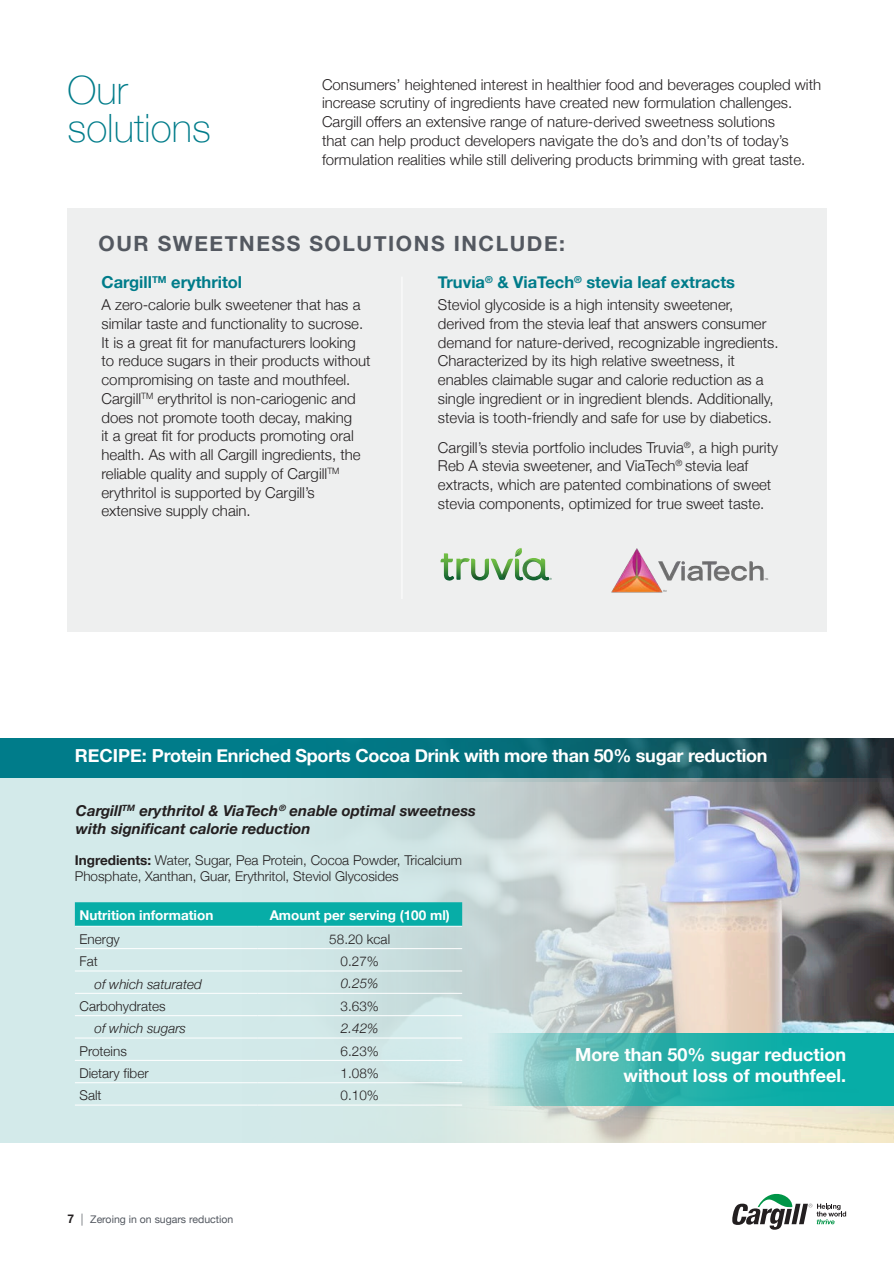
<style>
.page{position:relative;width:894px;height:1263px;background:#fff}
.page>*{position:absolute;margin:0;border:0;box-sizing:border-box;transform-origin:0 0}
.head{font:100 39px/37.5px "Helvetica Neue";color:#007c8a}
.body{font:700 21px "Helvetica Neue";letter-spacing:.075em;color:#535860}
.body-2{font:700 18px "Helvetica Neue";letter-spacing:-.015em;color:#fff}
.head-2{font:700 18px/21px "Helvetica Neue";color:#fff;text-align:right}
.body-3{font:700 16.5px "Helvetica Neue";color:#007c8a}
.body-4{font:300 15px/18.8px "Helvetica Neue";color:#231f20}
.head-3{font:italic 700 15px/18px "Helvetica Neue";color:#231f20}
.head-4{font:300 13.5px/15.8px "Helvetica Neue";color:#231f20}
.head-5{font:700 13.5px "Helvetica Neue";color:#fff}
.head-6{font:italic 300 13.5px "Helvetica Neue";color:#231f20}
.t1{font:10.5px "Helvetica Neue";color:#535860}
.s1{font-weight:700}
.s2{font-weight:700;font-size:12px;color:#231f20}
.s3{font-weight:300;font-size:12px}
</style>
<div class="page">
<svg style="left:732px;top:1193px;width:113px;height:36px"></svg>
<div style="left:68px;top:208px;width:758px;height:423px;background:#eeefef"></div>
<hr style="left:401px;top:277px;width:1px;height:322px;background:#fff">
<svg style="left:440px;top:548px;width:111px;height:32px"></svg>
<img style="left:611px;top:548px;width:158px;height:45px">
<div style="left:0;top:738px;width:893px;height:404px;background:#d3eaea"></div>
<div style="left:0;top:738px;width:893px;height:39px;background:#007c8a"></div>
<img style="left:202px;top:738px;width:691px;height:404px">
<svg style="left:75px;top:902px;width:387px;height:24px;background:#0baea8"></svg>
<hr style="left:75px;top:926px;width:182px;height:1px;background:#fff">
<hr style="left:257px;top:926px;width:205px;height:1px;background:#fff">
<hr style="left:75px;top:948px;width:182px;height:1px;background:#fff">
<hr style="left:257px;top:948px;width:205px;height:1px;background:#fff">
<hr style="left:75px;top:970px;width:182px;height:1px;background:#fff">
<hr style="left:257px;top:970px;width:205px;height:1px;background:#fff">
<hr style="left:75px;top:993px;width:182px;height:1px;background:#fff">
<hr style="left:257px;top:993px;width:205px;height:1px;background:#fff">
<hr style="left:75px;top:1015px;width:182px;height:1px;background:#fff">
<hr style="left:257px;top:1015px;width:205px;height:1px;background:#fff">
<hr style="left:75px;top:1037px;width:182px;height:1px;background:#fff">
<hr style="left:257px;top:1037px;width:205px;height:1px;background:#fff">
<hr style="left:75px;top:1060px;width:182px;height:1px;background:#fff">
<hr style="left:257px;top:1060px;width:205px;height:1px;background:#fff">
<hr style="left:75px;top:1082px;width:182px;height:1px;background:#fff">
<hr style="left:257px;top:1082px;width:205px;height:1px;background:#fff">
<hr style="left:75px;top:1104px;width:182px;height:1px;background:#fff">
<hr style="left:257px;top:1104px;width:205px;height:1px;background:#fff">
<svg style="left:488px;top:1033px;width:405px;height:72px;background:#3cb8b2"></svg>
<p class="head" style="left:68px;top:70px;width:145px">Our solutions</p>
<p class="body-4" style="left:322px;top:74px;width:500px">Consumers’ heightened interest in healthier food and beverages coupled with increase scrutiny of ingredients have created new formulation challenges.<br>Cargill offers an extensive range of nature-derived sweetness solutions<br>that can help product developers navigate the do’s and don’ts of today’s formulation realities while still delivering products brimming with great taste.</p>
<p class="body" style="left:98px;top:227px;width:468px">OUR SWEETNESS SOLUTIONS INCLUDE:</p>
<p class="body-3" style="left:101px;top:269px;width:142px">Cargill<sup>TM</sup> erythritol</p>
<p class="body-4" style="left:101px;top:294px;width:270px">A zero-calorie bulk sweetener that has a similar taste and functionality to sucrose.<br>It is a great fit for manufacturers looking to reduce sugars in their products without compromising on taste and mouthfeel.<br>Cargill<sup>TM</sup> erythritol is non-cariogenic and does not promote tooth decay, making<br>it a great fit for products promoting oral health. As with all Cargill ingredients, the reliable quality and supply of Cargill<sup>TM </sup>erythritol is supported by Cargill’s extensive supply chain.</p>
<p class="body-3" style="left:438px;top:269px;width:298px">Truvia<sup>®</sup> &amp; ViaTech<sup>®</sup> stevia leaf extracts</p>
<p class="body-4" style="left:438px;top:294px;width:342px">Steviol glycoside is a high intensity sweetener, derived from the stevia leaf that answers consumer demand for nature-derived, recognizable ingredients.<br>Characterized by its high relative sweetness, it enables claimable sugar and calorie reduction as a single ingredient or in ingredient blends. Additionally, stevia is tooth-friendly and safe for use by diabetics.</p>
<p class="body-4" style="left:438px;top:437px;width:341px">Cargill’s stevia portfolio includes Truvia<sup>®</sup>, a high purity Reb A stevia sweetener, and ViaTech<sup>®</sup> stevia leaf extracts, which are patented combinations of sweet stevia components, optimized for true sweet taste.</p>
<p class="body-2" style="left:75px;top:742px;width:694px">RECIPE: Protein Enriched Sports Cocoa Drink with more than 50% sugar reduction</p>
<p class="head-3" style="left:76px;top:801px;width:401px">Cargill<sup>TM</sup> erythritol &amp; ViaTech<sup>®</sup> enable optimal sweetness with significant calorie reduction</p>
<p class="head-4" style="left:75px;top:851px;width:388px"><span class="s1">Ingredients:</span> Water, Sugar, Pea Protein, Cocoa Powder, Tricalcium<br>Phosphate, Xanthan, Guar, Erythritol, Steviol Glycosides</p>
<p class="head-5" style="left:79px;top:904px;width:135px">Nutrition information</p>
<p class="head-5" style="left:269px;top:904px;width:181px">Amount per serving (100 ml)</p>
<p class="head-4" style="left:79px;top:930px;width:42px">Energy</p>
<p class="head-4" style="left:329px;top:930px;width:62px">58.20 kcal</p>
<p class="head-4" style="left:79px;top:952px;width:20px">Fat</p>
<p class="head-4" style="left:340px;top:952px;width:40px">0.27%</p>
<p class="head-6" style="left:94px;top:973px;width:109px">of which saturated</p>
<p class="head-6" style="left:341px;top:973px;width:39px">0.25%</p>
<p class="head-4" style="left:79px;top:997px;width:88px">Carbohydrates</p>
<p class="head-4" style="left:340px;top:997px;width:40px">3.63%</p>
<p class="head-6" style="left:94px;top:1018px;width:93px">of which sugars</p>
<p class="head-6" style="left:341px;top:1017px;width:39px">2.42%</p>
<p class="head-4" style="left:79px;top:1042px;width:49px">Proteins</p>
<p class="head-4" style="left:340px;top:1042px;width:40px">6.23%</p>
<p class="head-4" style="left:79px;top:1064px;width:71px">Dietary fiber</p>
<p class="head-4" style="left:340px;top:1064px;width:40px">1.08%</p>
<p class="head-4" style="left:79px;top:1086px;width:24px">Salt</p>
<p class="head-4" style="left:340px;top:1086px;width:40px">0.10%</p>
<p class="t1" style="left:68px;top:1211px;width:167px"><span class="s2">7</span> <span class="s3">|</span> Zeroing in on sugars reduction</p>
<p class="head-2" style="left:575px;top:1044px;width:272px">More than 50% sugar reduction without loss of mouthfeel.</p>
</div>
